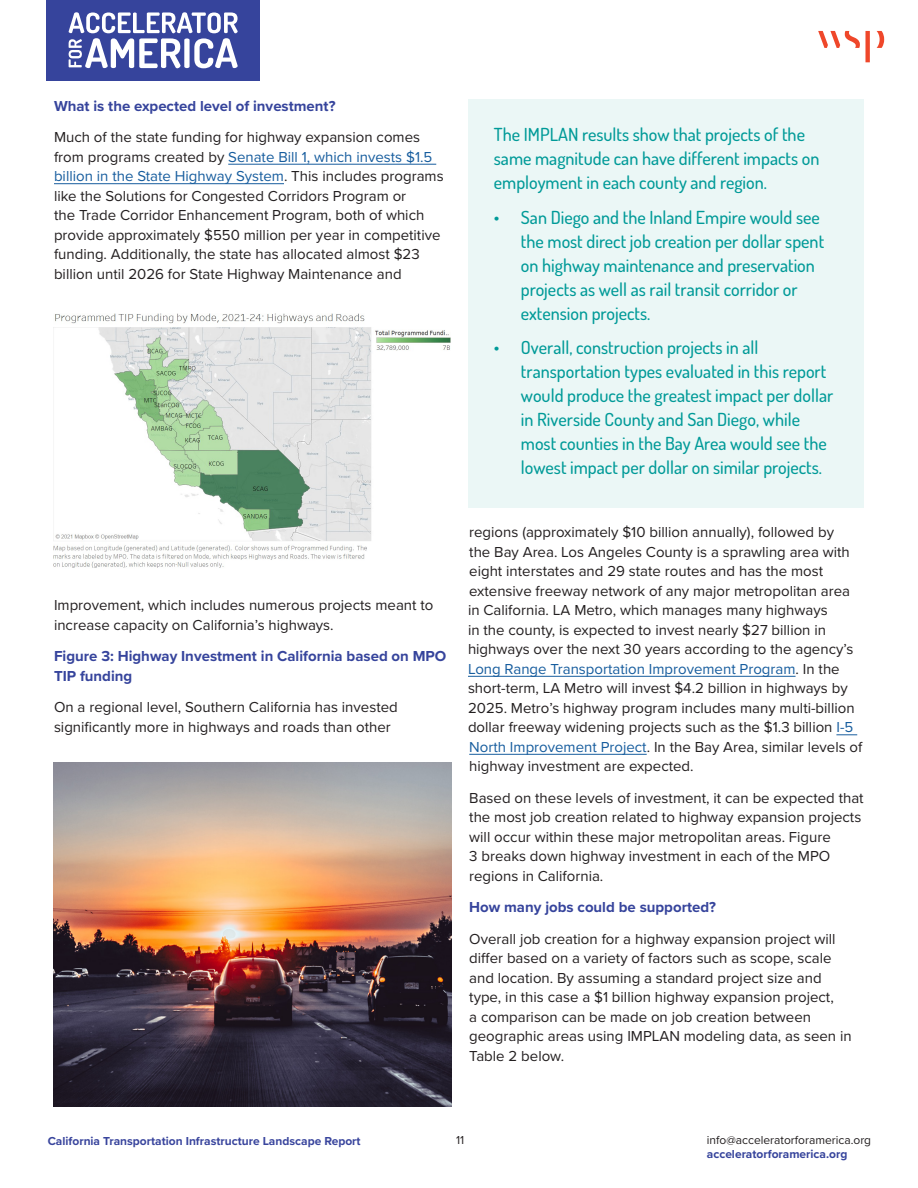
<style>
.page{position:relative;width:918px;height:1188px;background:#fff}
.page>*{position:absolute;margin:0;border:0;box-sizing:border-box;transform-origin:0 0}
.t1{font:500 18px/24px "Dosis";color:#009a98}
.t2{font:15px/19.5px "Proxima Nova";color:#231f20}
.t3{font:700 15px/19.5px "Proxima Nova";color:#36449c}
.t4{font:700 12px "Proxima Nova";color:#39459d}
.t5{font:12px "Proxima Nova";color:#231f20}
.t6{font:700 12px "Proxima Nova";color:#36449c}
.s1{color:#175d9e}
</style>
<div class="page">
<div style="left:47px;top:0;width:213px;height:81px;background:#36449c"></div>
<svg style="left:69px;top:12px;width:169px;height:56px"></svg>
<svg style="left:877px;top:31px;width:7px;height:17px"></svg>
<svg style="left:818px;top:31px;width:52px;height:31px"></svg>
<hr style="left:228px;top:164px;width:208px;height:1px;background:#175d9e">
<hr style="left:54px;top:183px;width:230px;height:1px;background:#175d9e">
<hr style="left:468px;top:676px;width:328px;height:1px;background:#175d9e">
<svg style="left:836px;top:734px;width:21px;height:1px"></svg>
<hr style="left:469px;top:754px;width:178px;height:1px;background:#175d9e">
<img style="left:54px;top:313px;width:397px;height:255px">
<img style="left:54px;top:763px;width:397px;height:344px">
<div style="left:468px;top:99px;width:396px;height:409px;background:#ebf7f6"></div>
<p class="t3" style="left:54px;top:96px;width:283px">What is the expected level of investment?</p>
<p class="t2" style="left:54px;top:127px;width:391px">Much of the state funding for highway expansion comes from programs created by <span class="s1">Senate Bill 1, which invests $1.5 billion in the State Highway System</span>. This includes programs like the Solutions for Congested Corridors Program or<br>the Trade Corridor Enhancement Program, both of which provide approximately $550 million per year in competitive funding. Additionally, the state has allocated almost $23 billion until 2026 for State Highway Maintenance and</p>
<p class="t2" style="left:54px;top:595px;width:381px">Improvement, which includes numerous projects meant to increase capacity on California’s highways.</p>
<p class="t3" style="left:54px;top:646px;width:394px">Figure 3: Highway Investment in California based on MPO<br>TIP funding</p>
<p class="t2" style="left:54px;top:697px;width:345px">On a regional level, Southern California has invested significantly more in highways and roads than other</p>
<p class="t1" style="left:494px;top:122px;width:327px">The IMPLAN results show that projects of the same magnitude can have different impacts on employment in each county and region.</p>
<p class="t1" style="left:521px;top:205px;width:305px;text-indent:-27px">• San Diego and the Inland Empire would see the most direct job creation per dollar spent on highway maintenance and preservation projects as well as rail transit corridor or extension projects.</p>
<p class="t1" style="left:521px;top:335px;width:314px;text-indent:-27px">• Overall, construction projects in all transportation types evaluated in this report would produce the greatest impact per dollar in Riverside County and San Diego, while most counties in the Bay Area would see the lowest impact per dollar on similar projects.</p>
<p class="t2" style="left:468px;top:522px;width:396px">regions (approximately $10 billion annually), followed by<br>the Bay Area. Los Angeles County is a sprawling area with eight interstates and 29 state routes and has the most extensive freeway network of any major metropolitan area in California. LA Metro, which manages many highways<br>in the county, is expected to invest nearly $27 billion in highways over the next 30 years according to the agency’s <span class="s1">Long Range Transportation Improvement Program</span>. In the short-term, LA Metro will invest $4.2 billion in highways by 2025. Metro’s highway program includes many multi-billion dollar freeway widening projects such as the $1.3 billion <span class="s1">I-5<br>North Improvement Project</span>. In the Bay Area, similar levels of highway investment are expected.</p>
<p class="t2" style="left:469px;top:788px;width:396px">Based on these levels of investment, it can be expected that the most job creation related to highway expansion projects will occur within these major metropolitan areas. Figure<br>3 breaks down highway investment in each of the MPO regions in California.</p>
<p class="t3" style="left:469px;top:897px;width:248px">How many jobs could be supported?</p>
<p class="t2" style="left:469px;top:929px;width:384px">Overall job creation for a highway expansion project will differ based on a variety of factors such as scope, scale and location. By assuming a standard project size and type, in this case a $1 billion highway expansion project,<br>a comparison can be made on job creation between geographic areas using IMPLAN modeling data, as seen in Table 2 below.</p>
<p class="t4" style="left:48px;top:1132px;width:314px">California Transportation Infrastructure Landscape Report</p>
<p class="t5" style="left:707px;top:1131px;width:166px">info@acceleratorforamerica.org</p>
<p class="t6" style="left:707px;top:1145px;width:142px">acceleratorforamerica.org</p>
<p class="t5" style="left:456px;top:1131px;width:10px">11</p>
</div>
